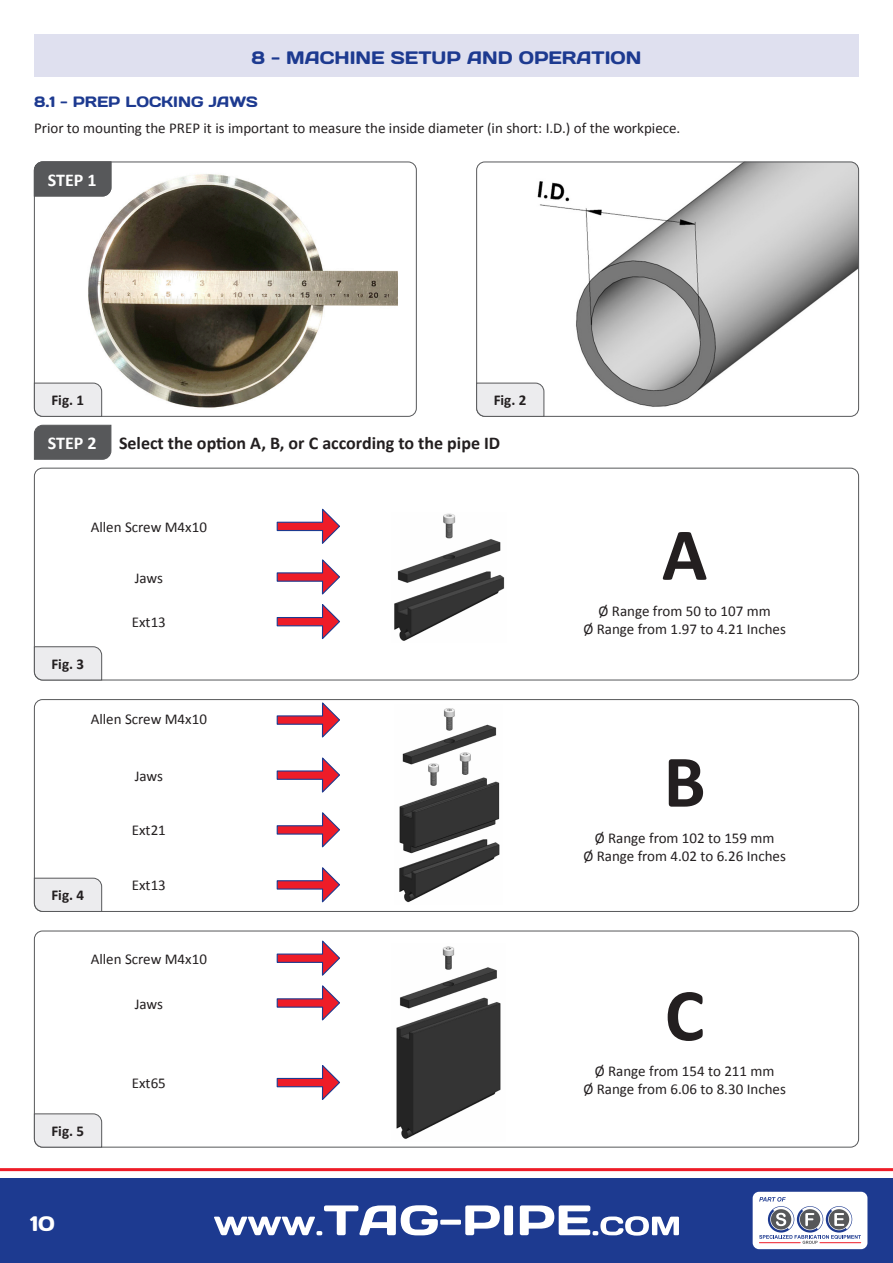
<style>
.page{position:relative;width:893px;height:1263px;background:#fff}
.page>*{position:absolute;margin:0;border:0;box-sizing:border-box;transform-origin:0 0}
.t1{font:700 75px "Calibri";color:#231f20}
.t2{font:21px "Days One";color:#fff}
.t3{font:700 18px "Calibri";color:#231f20}
.t4{font:18px "Days One";color:#1d3a90}
.t5{font:700 18px "Calibri";color:#fff}
.t6{font:15px "Calibri";color:#231f20}
.t7{font:700 15px "Calibri";color:#231f20}
.t8{font:15px "Days One";color:#1d3a90}
</style>
<div class="page">
<div style="left:0;top:1178px;width:893px;height:85px;background:#1d3a90"></div>
<hr style="left:0;top:1168px;width:893px;height:3px;background:#ee1c28">
<svg style="left:214px;top:1205px;width:299px;height:30px"></svg>
<svg style="left:520px;top:1205px;width:159px;height:30px"></svg>
<div style="left:753px;top:1192px;width:114px;height:57px;background:#fff;border-radius:6px"></div>
<svg style="left:759px;top:1197px;width:102px;height:47px"></svg>
<img style="left:88px;top:174px;width:310px;height:237px">
<div style="left:34px;top:162px;width:383px;height:255px;border:1px solid #57585a;border-radius:8px"></div>
<div style="left:34px;top:468px;width:825px;height:212px;border:1px solid #57585a;border-radius:8px"></div>
<div style="left:34px;top:699px;width:825px;height:213px;border:1px solid #57585a;border-radius:8px"></div>
<div style="left:34px;top:931px;width:825px;height:216px;border:1px solid #57585a;border-radius:8px"></div>
<img style="left:394px;top:513px;width:111px;height:128px">
<img style="left:399px;top:708px;width:101px;height:195px">
<img style="left:396px;top:946px;width:105px;height:193px">
<svg style="left:276px;top:559px;width:64px;height:81px"></svg>
<svg style="left:276px;top:508px;width:64px;height:36px"></svg>
<svg style="left:276px;top:700px;width:65px;height:38px"></svg>
<svg style="left:276px;top:757px;width:64px;height:36px"></svg>
<svg style="left:276px;top:812px;width:64px;height:36px"></svg>
<svg style="left:276px;top:867px;width:64px;height:36px"></svg>
<svg style="left:276px;top:1065px;width:64px;height:35px"></svg>
<svg style="left:276px;top:940px;width:64px;height:81px"></svg>
<div style="left:34px;top:34px;width:825px;height:43px;background:#dfe0ef"></div>
<img style="left:537px;top:162px;width:322px;height:253px">
<div style="left:476px;top:162px;width:383px;height:255px;border:1px solid #57585a;border-radius:8px"></div>
<svg style="left:34px;top:382px;width:68px;height:35px;background:#e0e0e2"></svg>
<svg style="left:476px;top:382px;width:69px;height:35px;background:#e0e0e2"></svg>
<svg style="left:34px;top:646px;width:68px;height:35px;background:#dfdfe1"></svg>
<svg style="left:34px;top:877px;width:68px;height:35px;background:#e0e0e2"></svg>
<svg style="left:34px;top:1113px;width:68px;height:35px;background:#dfdfe1"></svg>
<svg style="left:34px;top:424px;width:78px;height:36px;background:#5e5f61"></svg>
<svg style="left:34px;top:161px;width:78px;height:36px;background:#5b5c5e"></svg>
<p class="t4" style="left:252px;top:46px;width:391px">8 - MACHINE SETUP AND OPERATION</p>
<p class="t8" style="left:34px;top:92px;width:225px">8.1 - PREP LOCKING JAWS</p>
<p class="t6" style="left:34px;top:119px;width:648px">Prior to mounting the PREP it is important to measure the inside diameter (in short: I.D.) of the workpiece.</p>
<p class="t5" style="left:48px;top:168px;width:50px">STEP 1</p>
<p class="t7" style="left:51px;top:391px;width:34px">Fig. 1</p>
<p class="t7" style="left:494px;top:391px;width:34px">Fig. 2</p>
<p class="t5" style="left:48px;top:431px;width:50px">STEP 2</p>
<p class="t3" style="left:119px;top:431px;width:383px">Select the option A, B, or C according to the pipe ID</p>
<p class="t6" style="left:91px;top:518px;width:118px">Allen Screw M4x10</p>
<p class="t7" style="left:51px;top:654px;width:34px">Fig. 3</p>
<p class="t6" style="left:135px;top:568px;width:30px">Jaws</p>
<p class="t6" style="left:132px;top:613px;width:36px">Ext13</p>
<p class="t6" style="left:91px;top:709px;width:118px">Allen Screw M4x10</p>
<p class="t6" style="left:135px;top:766px;width:30px">Jaws</p>
<p class="t7" style="left:51px;top:886px;width:34px">Fig. 4</p>
<p class="t6" style="left:132px;top:821px;width:36px">Ext21</p>
<p class="t6" style="left:132px;top:876px;width:36px">Ext13</p>
<p class="t6" style="left:91px;top:949px;width:118px">Allen Screw M4x10</p>
<p class="t6" style="left:135px;top:994px;width:30px">Jaws</p>
<p class="t7" style="left:51px;top:1121px;width:34px">Fig. 5</p>
<h2 class="t2" style="left:30px;top:1210px;width:26px">10</h2>
<p class="t6" style="left:132px;top:1074px;width:36px">Ext65</p>
<p class="t1" style="left:662px;top:507px;width:47px">A</p>
<p class="t6" style="left:598px;top:601px;width:174px">Ø Range from 50 to 107 mm</p>
<p class="t6" style="left:583px;top:619px;width:204px">Ø Range from 1.97 to 4.21 Inches</p>
<p class="t1" style="left:664px;top:734px;width:44px">B</p>
<p class="t6" style="left:595px;top:828px;width:181px">Ø Range from 102 to 159 mm</p>
<p class="t6" style="left:583px;top:846px;width:204px">Ø Range from 4.02 to 6.26 Inches</p>
<p class="t1" style="left:665px;top:967px;width:41px">C</p>
<p class="t6" style="left:595px;top:1062px;width:181px">Ø Range from 154 to 211 mm</p>
<p class="t6" style="left:583px;top:1080px;width:204px">Ø Range from 6.06 to 8.30 Inches</p>
</div>
